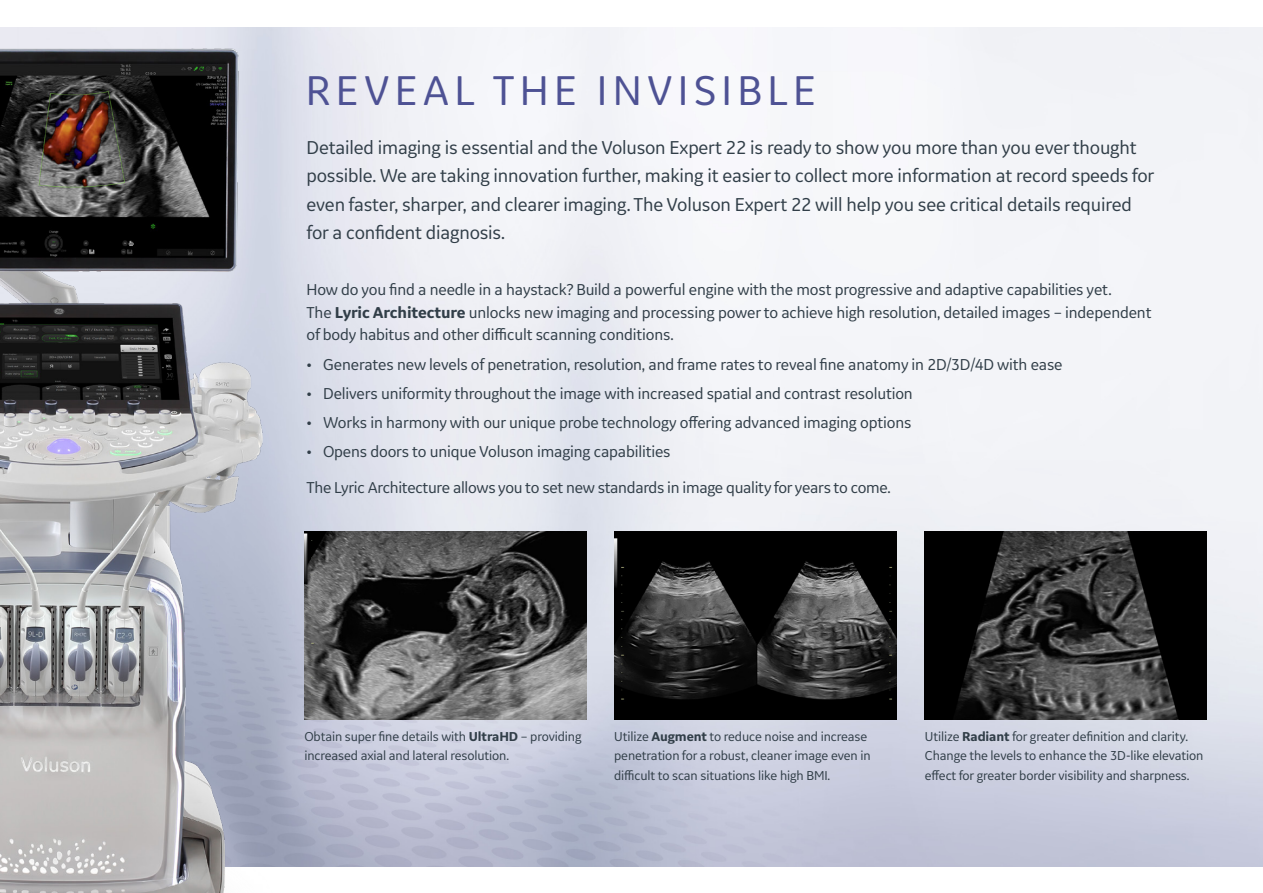
<style>
.page{position:relative;width:1263px;height:893px;background:#fff}
.page>*{position:absolute;margin:0;border:0;box-sizing:border-box;transform-origin:0 0}
.t1{font:43.5px "GE Inspira Sans";letter-spacing:.12em;color:#4e5294}
.t2{font:19.5px/28.5px "GE Inspira Sans";letter-spacing:-.01em;color:#313e48}
.t3{font:16.5px/22.5px "GE Inspira Sans";letter-spacing:-.01em;color:#313e48}
.t4{font:13.5px/19.5px "GE Inspira Sans";letter-spacing:-.01em;color:#313e48}
.s1{font-weight:700}
</style>
<div class="page">
<img style="left:281px;top:27px;width:982px;height:839px">
<img style="left:304px;top:531px;width:282px;height:189px">
<img style="left:615px;top:531px;width:281px;height:189px">
<img style="left:925px;top:531px;width:282px;height:189px">
<img style="left:0;top:27px;width:281px;height:866px">
<p class="t1" style="left:306px;top:64px;width:512px">REVEAL THE INVISIBLE</p>
<p class="t2" style="left:306px;top:132px;width:849px">Detailed imaging is essential and the Voluson Expert 22 is ready to show you more than you ever thought possible. We are taking innovation further, making it easier to collect more information at record speeds for even faster, sharper, and clearer imaging. The Voluson Expert 22 will help you see critical details required for a confident diagnosis.</p>
<p class="t3" style="left:306px;top:278px;width:846px">How do you find a needle in a haystack? Build a powerful engine with the most progressive and adaptive capabilities yet.<br>The <span class="s1">Lyric Architecture</span> unlocks new imaging and processing power to achieve high resolution, detailed images – independent of body habitus and other difficult scanning conditions.</p>
<p class="t3" style="left:306px;top:352px;width:757px">• Generates new levels of penetration, resolution, and frame rates to reveal fine anatomy in 2D/3D/4D with ease</p>
<p class="t3" style="left:306px;top:382px;width:608px">• Delivers uniformity throughout the image with increased spatial and contrast resolution</p>
<p class="t3" style="left:306px;top:411px;width:606px">• Works in harmony with our unique probe technology offering advanced imaging options</p>
<p class="t3" style="left:306px;top:440px;width:366px">• Opens doors to unique Voluson imaging capabilities</p>
<p class="t3" style="left:306px;top:476px;width:586px">The Lyric Architecture allows you to set new standards in image quality for years to come.</p>
<p class="t4" style="left:304px;top:726px;width:279px">Obtain super fine details with <span class="s1">UltraHD</span> – providing increased axial and lateral resolution.</p>
<p class="t4" style="left:614px;top:726px;width:258px">Utilize <span class="s1">Augment</span> to reduce noise and increase penetration for a robust, cleaner image even in difficult to scan situations like high BMI.</p>
<p class="t4" style="left:925px;top:726px;width:280px">Utilize <span class="s1">Radiant</span> for greater definition and clarity.<br>Change the levels to enhance the 3D-like elevation effect for greater border visibility and sharpness.</p>
</div>
